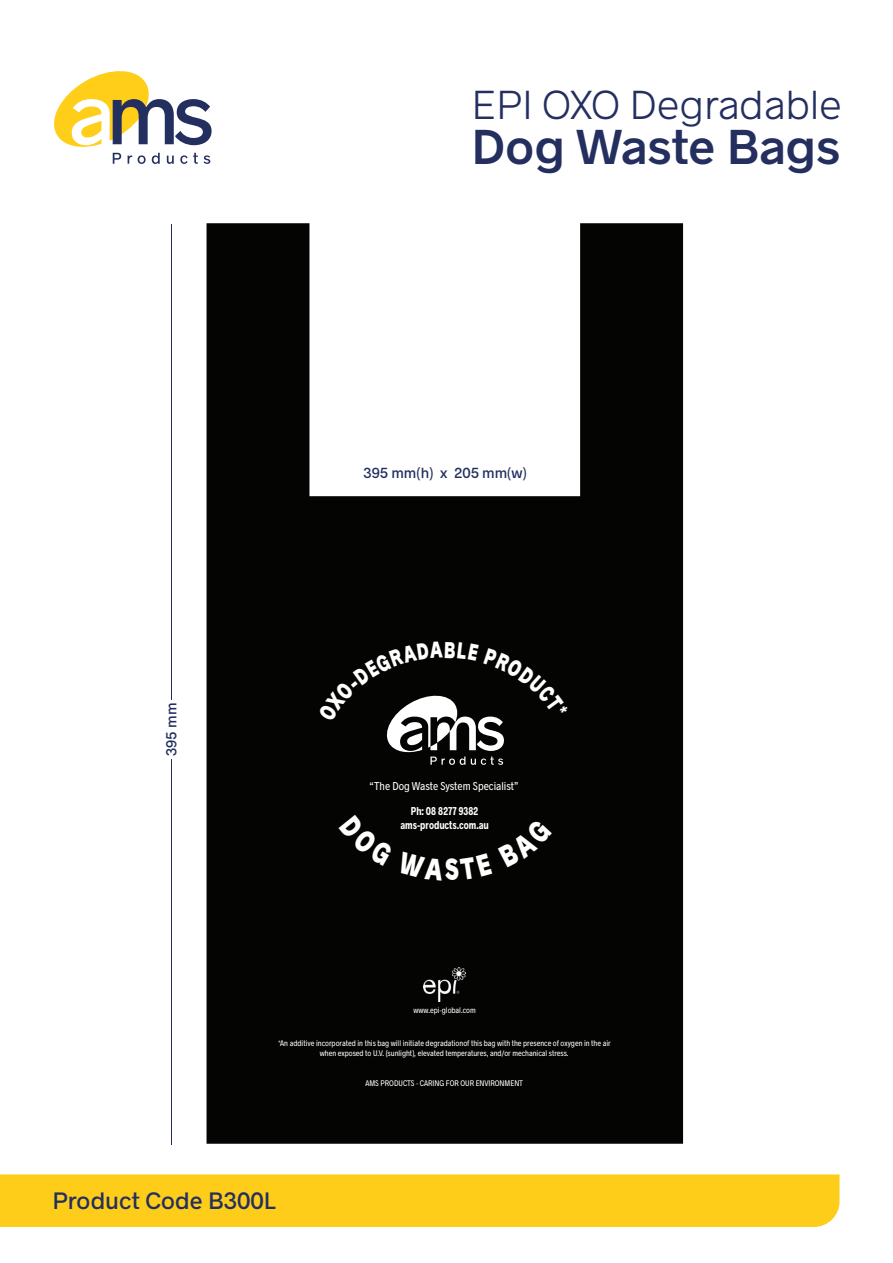
<style>
.page{position:relative;width:893px;height:1263px;background:#fff}
.page>*{position:absolute;margin:0;border:0;box-sizing:border-box;transform-origin:0 0}
.t1{font:600 49.5px "Radnika";color:#242f60}
.t2{font:300 40.95px "Radnika";color:#242f60}
.t3{font:500 24px "Radnika";color:#242f60}
.t4{font:500 14.85px "Radnika";color:#232e60}
.t5{font:500 14.7px "Radnika";color:#232e60}
.t6{font:700 condensed 11.55px/13.8px "Radnika";color:#fff;text-align:center;scale:.9 1}
.t7{font:condensed 11.55px "Radnika";color:#fff}
.t8{font:condensed 8.25px/9.9px "Radnika";color:#fff;text-align:center}
</style>
<div class="page">
<svg style="left:54px;top:71px;width:158px;height:93px"></svg>
<div style="left:0;top:1174px;width:839px;height:53px;background:#fdcd1a"></div>
<svg style="left:207px;top:223px;width:476px;height:921px;fill:#040503"></svg>
<hr style="left:171px;top:224px;width:1px;height:920px;background:#232e60">
<div style="left:160px;top:700px;width:23px;height:58px;background:#fff"></div>
<img style="left:423px;top:967px;width:42px;height:35px">
<svg style="left:318px;top:641px;width:251px;height:124px;background:#1c1d1b"></svg>
<div style="left:339px;top:815px;width:153px;height:65px;background:#040503"></div>
<div style="left:498px;top:819px;width:54px;height:48px;background:#040503"></div>
<h2 class="t2" style="left:472px;top:76px;width:371px">EPI OXO Degradable</h2>
<h1 class="t1" style="left:472px;top:112px;width:370px">Dog Waste Bags</h1>
<p class="t5" style="left:161px;top:756px;width:54px;rotate:-90deg">395 mm</p>
<p class="t4" style="left:364px;top:462px;width:165px">395 mm(h) x 205 mm(w)</p>
<p class="t7" style="left:370px;top:777px;width:150px">“The Dog Waste System Specialist”</p>
<p class="t6" style="left:400px;top:804px;width:100px">Ph: 08 8277 9382 ams-products.com.au</p>
<p class="t8" style="left:413px;top:1005px;width:64px">www.epi-global.com</p>
<p class="t8" style="left:278px;top:1038px;width:334px">*An additive incorporated in this bag will initiate degradationof this bag with the presence of oxygen in the air when exposed to U.V. (sunlight), elevated temperatures, and/or mechanical stress.</p>
<p class="t8" style="left:366px;top:1077px;width:159px">AMS PRODUCTS - CARING FOR OUR ENVIRONMENT</p>
<h3 class="t3" style="left:52px;top:1184px;width:225px">Product Code B300L</h3>
</div>
